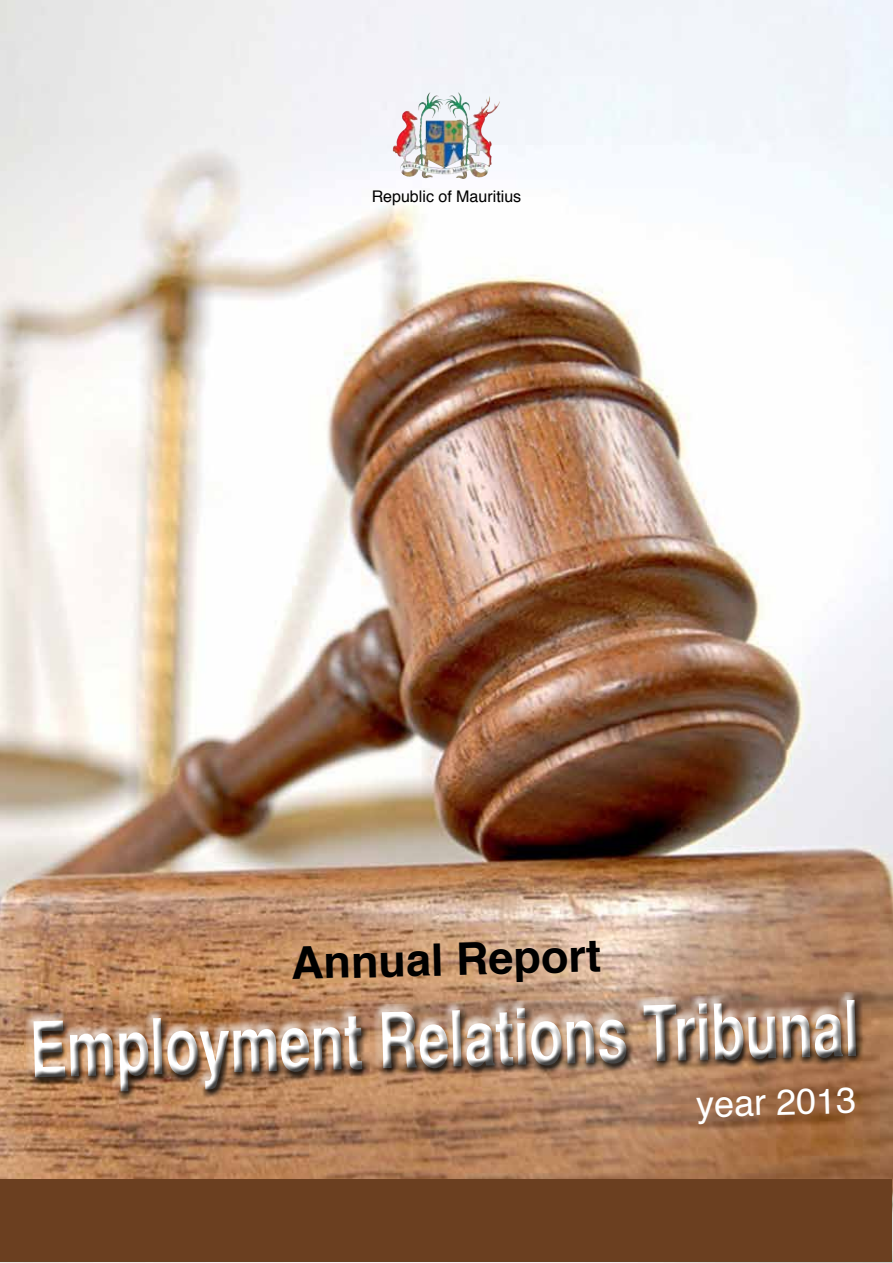
<style>
.page{position:relative;width:893px;height:1263px;background:#fff}
.page>*{position:absolute;margin:0;border:0;box-sizing:border-box;transform-origin:0 0}
.t1{font:700 77.7px "Helvetica";color:#fff;scale:.71 1}
.t2{font:700 45px "Helvetica";color:#000}
.t3{font:36px "Helvetica";color:#fff}
.t4{font:16.05px "Helvetica";color:#000}
</style>
<div class="page">
<img style="left:0;top:0;width:893px;height:1263px">
<div style="left:1px;top:1179px;width:891px;height:83px;background:#6b3f20"></div>
<img style="left:432px;top:93px;width:27px;height:11px">
<svg style="left:25px;top:991px;width:839px;height:109px;background:#ba8b67"></svg>
<svg style="left:26px;top:994px;width:840px;height:109px;background:#a57c5d"></svg>
<p class="t4" style="left:372px;top:184px;width:151px">Republic of Mauritius</p>
<p class="t2" style="left:290px;top:926px;width:311px;rotate:-1deg">Annual Report</p>
<p class="t1" style="left:29px;top:983px;width:1170px;rotate:-1deg">Employment Relations Tribunal</p>
<p class="t3" style="left:696px;top:1076px;width:162px;rotate:-1deg">year 2013</p>
</div>
